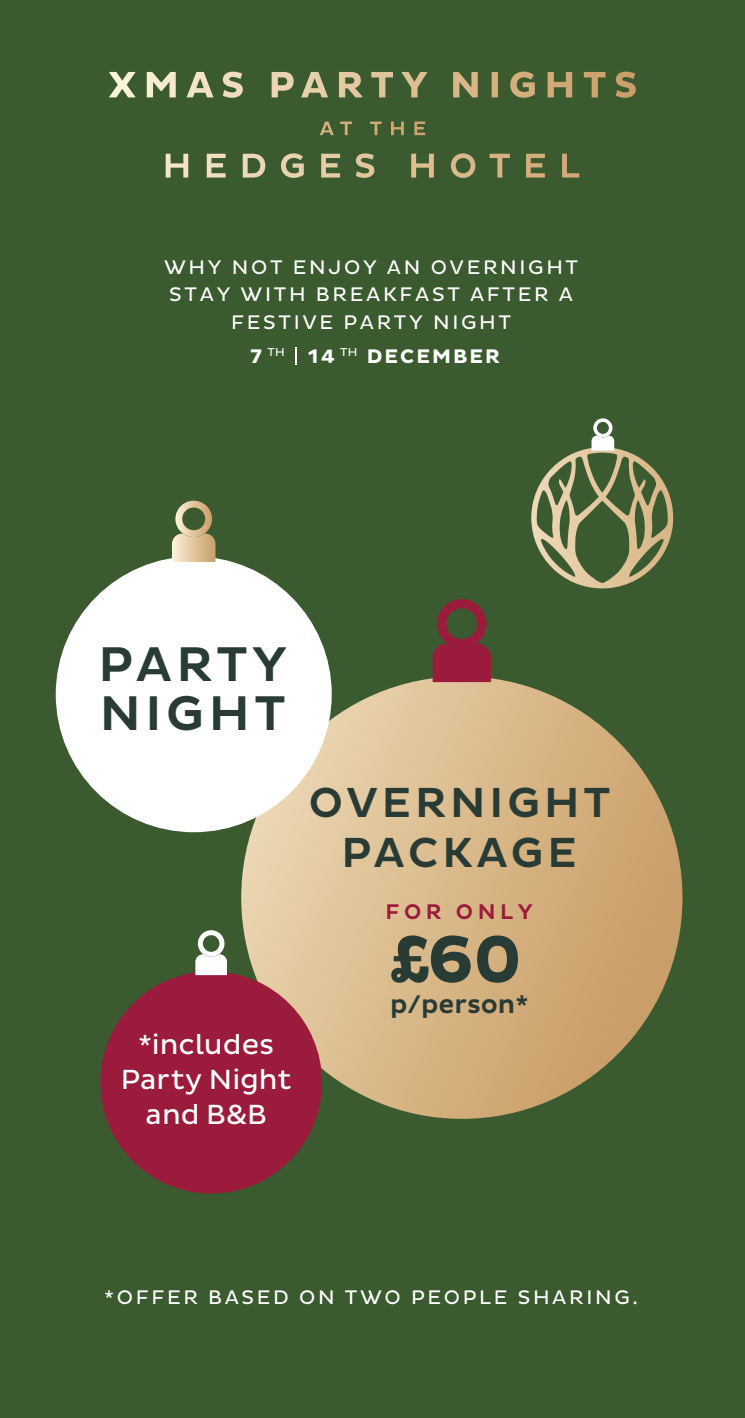
<style>
.page{position:relative;width:745px;height:1418px;background:#fff}
.page>*{position:absolute;margin:0;border:0;box-sizing:border-box;transform-origin:0 0}
.t1{font:700 67.5px "Pluto Sans";color:#293b35}
.t2{font:500 49.5px/49.8px "Pluto Sans";letter-spacing:.095em;color:#293b35}
.t3{font:500 42.75px/50.8px "Pluto Sans";letter-spacing:.095em;color:#293b35;text-align:center}
.t4{font:28.25px/35.2px "Pluto Sans";color:#fff;text-align:center}
.t5{font:500 26px "Pluto Sans";color:#293b35}
.t6{font:500 21.5px "Pluto Sans";letter-spacing:.215em;color:#9a1b3c}
.t7{font:20px/27.5px "Pluto Sans";letter-spacing:.135em;color:#fff;text-align:center}
.t8{font:700 20px "Pluto Sans";letter-spacing:.1em;color:#fff}
</style>
<div class="page">
<div style="left:0;top:0;width:744px;height:1417px;background:#3c5a2f"></div>
<svg style="left:241px;top:676px;width:441px;height:442px;background:#c1a97b"></svg>
<svg style="left:432px;top:599px;width:58px;height:83px"></svg>
<div style="left:100px;top:971px;width:222px;height:222px;background:#9a1b3c;border-radius:50%"></div>
<svg style="left:195px;top:930px;width:32px;height:45px"></svg>
<div style="left:56px;top:556px;width:275px;height:276px;background:#fff;border-radius:50%"></div>
<svg style="left:172px;top:500px;width:43px;height:62px"></svg>
<svg style="left:531px;top:418px;width:141px;height:170px"></svg>
<svg style="left:320px;top:122px;width:105px;height:13px"></svg>
<svg style="left:165px;top:153px;width:414px;height:25px"></svg>
<svg style="left:109px;top:72px;width:526px;height:26px"></svg>
<svg style="left:295px;top:347px;width:1px;height:18px"></svg>
<p class="t7" style="left:164px;top:253px;width:415px">WHY NOT ENJOY AN OVERNIGHT<br>STAY WITH BREAKFAST AFTER A<br>FESTIVE PARTY NIGHT</p>
<p class="t8" style="left:250px;top:344px;width:251px">7 <sup>TH</sup> 14 <sup>TH</sup> DECEMBER</p>
<h2 class="t2" style="left:99px;top:640px;width:189px">PARTY<br>NIGHT</h2>
<h3 class="t4" style="left:121px;top:1027px;width:172px">*includes<br>Party Night and B&amp;B</h3>
<h3 class="t3" style="left:308px;top:778px;width:303px">OVERNIGHT<br>PACKAGE</h3>
<p class="t6" style="left:385px;top:899px;width:149px">FOR ONLY</p>
<h1 class="t1" style="left:388px;top:920px;width:134px">£60</h1>
<h3 class="t5" style="left:390px;top:989px;width:140px">p/person*</h3>
<p class="t7" style="left:104px;top:1283px;width:535px">*OFFER BASED ON TWO PEOPLE SHARING.</p>
</div>
